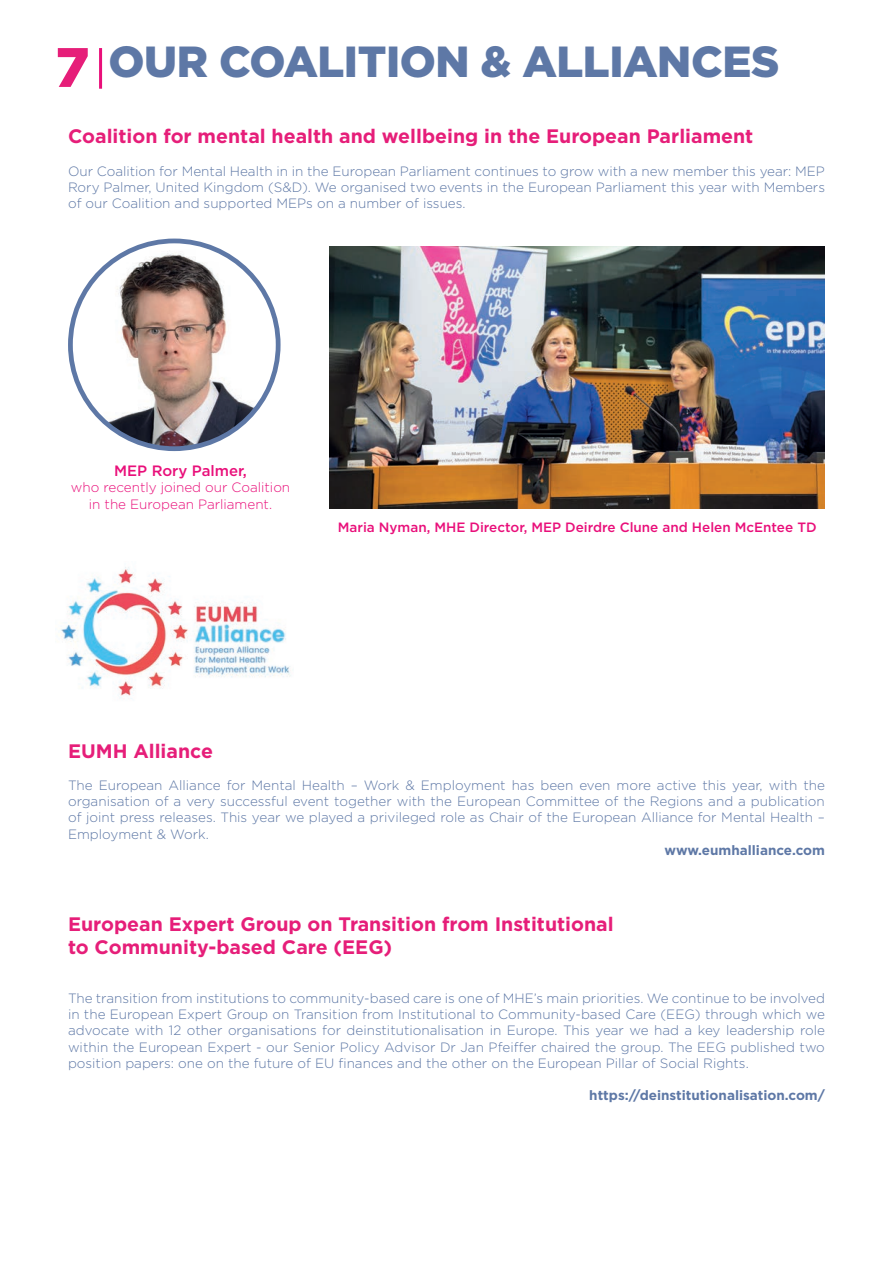
<style>
.page{position:relative;width:893px;height:1263px;background:#fff}
.page>*{position:absolute;margin:0;border:0;box-sizing:border-box;transform-origin:0 0}
.t1{font:900 43.5px "Gotham";letter-spacing:-.01em;color:#5e78a6}
.t2{font:700 19.5px/23.4px "Gotham";color:#e61e79}
.t3{font:500 15px "Gotham";color:#e90f7a}
.t4{font:300 13.5px/16.2px "Gotham";color:#5e78a6;text-align:justify}
.t5{font:700 13.5px "Gotham";color:#5e78a6}
.t6{font:500 13.5px "Gotham";color:#e90f7a}
.t7{font:300 13.5px/16.2px "Gotham";color:#e90f7a;text-align:center}
.s1{font-size:55.5px;color:#e61e79}
</style>
<div class="page">
<hr style="left:99px;top:48px;width:3px;height:41px;background:#e90f7a">
<img style="left:330px;top:246px;width:495px;height:262px">
<svg style="left:70px;top:241px;width:208px;height:208px"></svg>
<img style="left:92px;top:241px;width:164px;height:208px">
<div style="left:68px;top:239px;width:213px;height:212px;border:5px solid #5e78a6;border-radius:50%"></div>
<img style="left:61px;top:567px;width:230px;height:132px">
<h1 class="t1" style="left:55px;top:32px;width:726px"><span class="s1">7</span> OUR COALITION &amp; ALLIANCES</h1>
<h2 class="t2" style="left:68px;top:124px;width:687px">Coalition for mental health and wellbeing in the European Parliament</h2>
<p class="t4" style="left:68px;top:162px;width:758px">Our Coalition for Mental Health in in the European Parliament continues to grow with a new member this year: MEP Rory Palmer, United Kingdom (S&amp;D). We organised two events in the European Parliament this year with Members of our Coalition and supported MEPs on a number of issues.</p>
<p class="t3" style="left:114px;top:461px;width:134px">MEP Rory Palmer,</p>
<p class="t7" style="left:71px;top:479px;width:221px">who recently joined our Coalition in the European Parliament.</p>
<p class="t6" style="left:338px;top:519px;width:480px">Maria Nyman, MHE Director, MEP Deirdre Clune and Helen McEntee TD</p>
<h2 class="t2" style="left:68px;top:739px;width:146px">EUMH Alliance</h2>
<p class="t4" style="left:68px;top:777px;width:758px">The European Alliance for Mental Health – Work &amp; Employment has been even more active this year, with the organisation of a very successful event together with the European Committee of the Regions and a publication of joint press releases. This year we played a privileged role as Chair of the European Alliance for Mental Health – Employment &amp; Work.</p>
<p class="t5" style="left:665px;top:841px;width:162px">www.eumhalliance.com</p>
<h2 class="t2" style="left:68px;top:912px;width:547px">European Expert Group on Transition from Institutional to Community-based Care (EEG)</h2>
<p class="t4" style="left:68px;top:990px;width:758px">The transition from institutions to community-based care is one of MHE’s main priorities. We continue to be involved in the European Expert Group on Transition from Institutional to Community-based Care (EEG) through which we advocate with 12 other organisations for deinstitutionalisation in Europe. This year we had a key leadership role within the European Expert - our Senior Policy Advisor Dr Jan Pfeiffer chaired the group. The EEG published two position papers: one on the future of EU finances and the other on the European Pillar of Social Rights.</p>
<p class="t5" style="left:589px;top:1086px;width:237px">https://deinstitutionalisation.com/</p>
</div>
